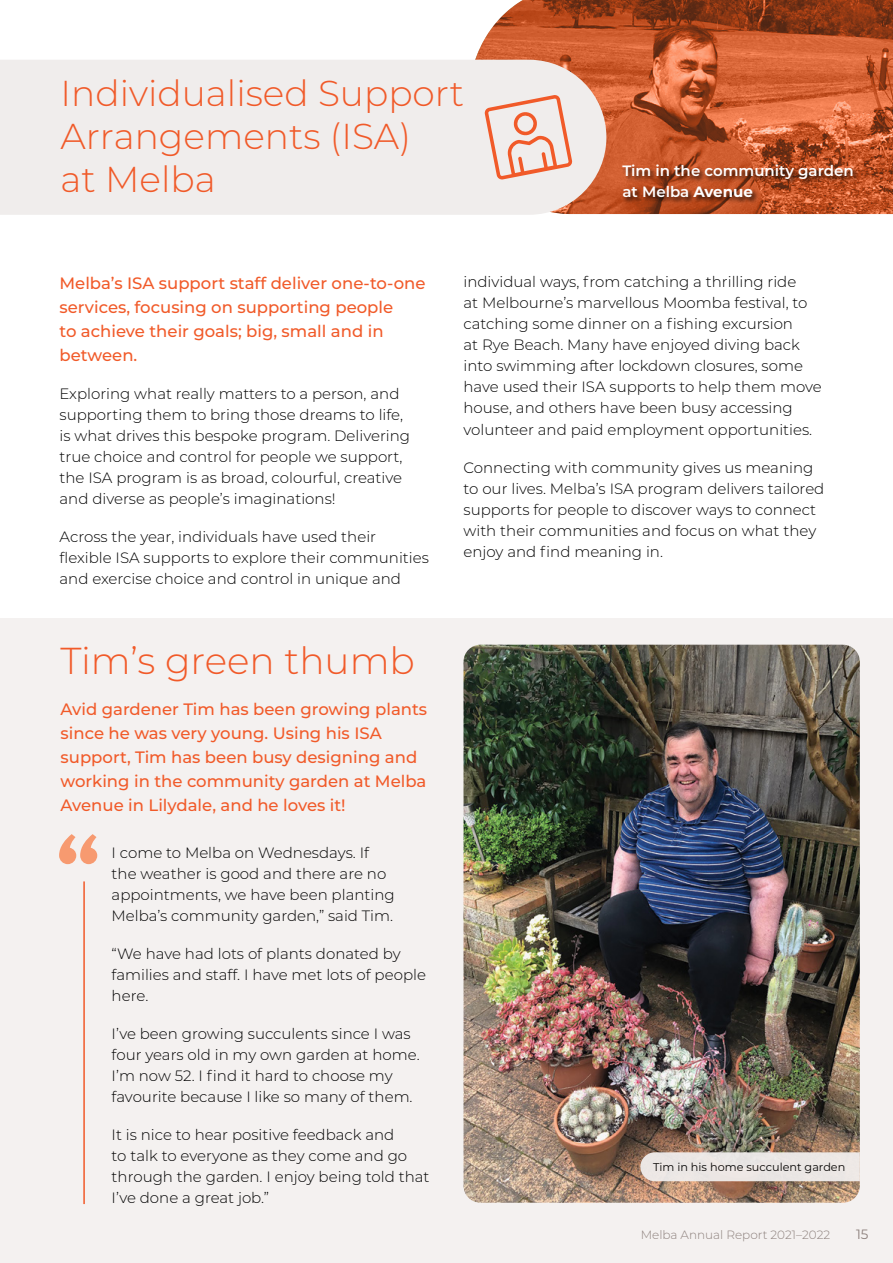
<style>
.page{position:relative;width:893px;height:1263px;background:#fff}
.page>*{position:absolute;margin:0;border:0;box-sizing:border-box;transform-origin:0 0}
.Body_Text{font:300 37.5px "Montserrat";color:#f15a29}
.Body_Text-2{font:300 36px/43.2px "Montserrat";color:#f15a29}
.Body_Text-3{font:500 16.5px/24px "Montserrat";color:#f15a29}
.Body_Text-4{font:300 15px/21px "Montserrat";color:#000}
.Body_Text-5{font:600 15px/21px "Montserrat";color:#fff}
.t1{font:13.5px "Montserrat";color:#8d817d}
.t2{font:300 12px "Montserrat";color:#8d817d}
.t3{font:11.25px "Montserrat";color:#000}
.s1{font-weight:700}
</style>
<div class="page">
<div style="left:1px;top:618px;width:892px;height:645px;background:#f4f1f0"></div>
<img style="left:475px;top:0;width:418px;height:214px">
<div style="left:0;top:60px;width:606px;height:155px;background:#f0edec"></div>
<img style="left:463px;top:645px;width:397px;height:558px">
<hr style="left:83px;top:881px;width:2px;height:323px;background:#f15a29">
<svg style="left:59px;top:834px;width:38px;height:30px"></svg>
<div style="left:621px;top:164px;width:238px;height:40px;background:#000;opacity:.75"></div>
<div style="left:640px;top:1152px;width:220px;height:29px;background:#ebe7e4"></div>
<svg style="left:484px;top:95px;width:89px;height:85px;background:#f0ccc1"></svg>
<p class="Body_Text-2" style="left:61px;top:70px;width:405px">Individualised Support<br>Arrangements (ISA)<br>at Melba</p>
<p class="Body_Text-5" style="left:622px;top:159px;width:233px">Tim in the community garden at Melba <span class="s1">Avenue</span></p>
<p class="Body_Text-3" style="left:60px;top:270px;width:368px">Melba’s ISA support staff deliver one-to-one services, focusing on supporting people<br>to achieve their goals; big, small and in between.</p>
<p class="Body_Text-4" style="left:60px;top:383px;width:352px">Exploring what really matters to a person, and supporting them to bring those dreams to life, is what drives this bespoke program. Delivering true choice and control for people we support, the ISA program is as broad, colourful, creative and diverse as people’s imaginations!</p>
<p class="Body_Text-4" style="left:60px;top:526px;width:371px">Across the year, individuals have used their flexible ISA supports to explore their communities and exercise choice and control in unique and</p>
<p class="Body_Text" style="left:61px;top:635px;width:356px">Tim’s green thumb</p>
<p class="Body_Text-3" style="left:61px;top:697px;width:368px">Avid gardener Tim has been growing plants since he was very young. Using his ISA support, Tim has been busy designing and working in the community garden at Melba Avenue in Lilydale, and he loves it!</p>
<p class="Body_Text-4" style="left:112px;top:842px;width:285px">I come to Melba on Wednesdays. If the weather is good and there are no appointments, we have been planting Melba’s community garden,” said Tim.</p>
<p class="Body_Text-4" style="left:112px;top:943px;width:316px">“We have had lots of plants donated by families and staff. I have met lots of people here.</p>
<p class="Body_Text-4" style="left:112px;top:1023px;width:310px">I’ve been growing succulents since I was four years old in my own garden at home.<br>I’m now 52. I find it hard to choose my favourite because I like so many of them.</p>
<p class="Body_Text-4" style="left:112px;top:1124px;width:319px">It is nice to hear positive feedback and<br>to talk to everyone as they come and go through the garden. I enjoy being told that I’ve done a great job.”</p>
<p class="Body_Text-4" style="left:463px;top:271px;width:360px">individual ways, from catching a thrilling ride<br>at Melbourne’s marvellous Moomba festival, to catching some dinner on a fishing excursion<br>at Rye Beach. Many have enjoyed diving back into swimming after lockdown closures, some have used their ISA supports to help them move house, and others have been busy accessing volunteer and paid employment opportunities.</p>
<p class="Body_Text-4" style="left:463px;top:456px;width:362px">Connecting with community gives us meaning to our lives. Melba’s ISA program delivers tailored supports for people to discover ways to connect with their communities and focus on what they enjoy and find meaning in.</p>
<p class="t3" style="left:653px;top:1159px;width:194px">Tim in his home succulent garden</p>
<p class="t2" style="left:641px;top:1227px;width:191px">Melba Annual Report 2021–2022</p>
<p class="t1" style="left:856px;top:1225px;width:14px">15</p>
</div>
